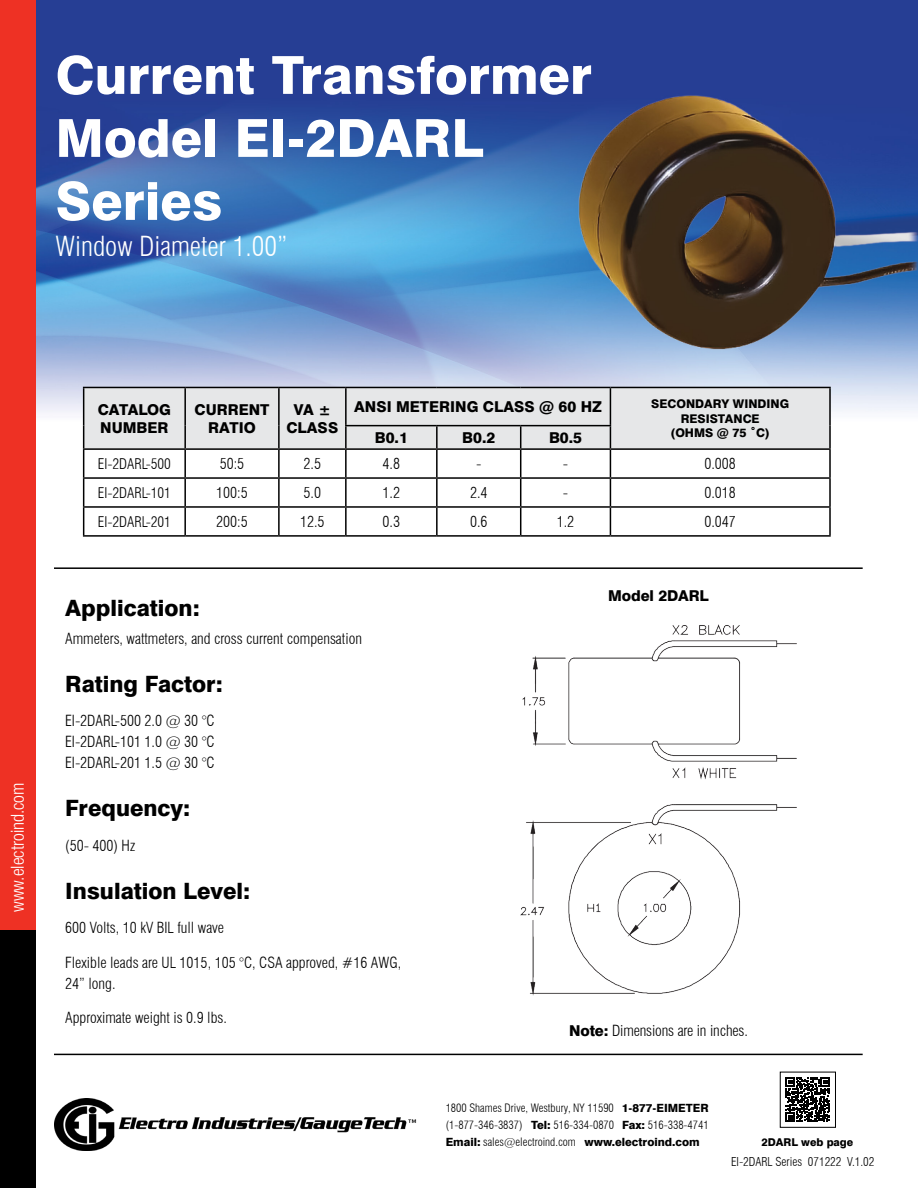
<style>
.page{position:relative;width:918px;height:1188px;background:#fff}
.page>*{position:absolute;margin:0;border:0;box-sizing:border-box;transform-origin:0 0}
.t1{font:800 52.5px/63px "Swiss 721 BT";color:#fff}
.t2{font:300 condensed 27px "Swiss 721 BT";color:#fff}
.t3{font:800 22.5px "Swiss 721 BT";color:#000}
.t4{font:300 condensed 18px "Helvetica Neue LT Std";color:#fff}
.t5{font:300 condensed 15px/21px "Swiss 721 BT";color:#000;text-align:justify}
.t6{font:800 15px/18px "Swiss 721 BT";color:#000;text-align:center}
.t7{font:300 condensed 14.4px "Swiss 721 BT";color:#000}
.t8{font:800 12px/14.4px "Swiss 721 BT";color:#000;text-align:center}
.t9{font:300 condensed 12px "Swiss 721 BT";color:#000}
.t10{font:300 condensed 11.4px/17.2px "Swiss 721 BT";color:#000;text-align:justify}
.t11{font:800 10.8px "Swiss 721 BT";color:#000}
.s1{font-weight:800;font-stretch:normal}
</style>
<div class="page">
<img style="left:36px;top:0;width:882px;height:1151px">
<div style="left:0;top:0;width:36px;height:1188px;background:#ee3124"></div>
<div style="left:0;top:931px;width:36px;height:257px;background:#000"></div>
<div style="left:84px;top:388px;width:745px;height:60px;background:#e6e7e8"></div>
<svg style="left:84px;top:450px;width:745px;height:85px"></svg>
<hr style="left:83px;top:387px;width:102px;height:1px;background:#000">
<hr style="left:83px;top:388px;width:1px;height:38px;background:#000">
<hr style="left:185px;top:387px;width:94px;height:1px;background:#000">
<hr style="left:184px;top:388px;width:2px;height:38px;background:#000">
<hr style="left:279px;top:387px;width:67px;height:1px;background:#000">
<hr style="left:278px;top:388px;width:2px;height:38px;background:#000">
<hr style="left:346px;top:387px;width:91px;height:1px;background:#000">
<hr style="left:345px;top:388px;width:2px;height:37px;background:#000">
<hr style="left:437px;top:387px;width:84px;height:1px;background:#000">
<hr style="left:521px;top:387px;width:89px;height:1px;background:#000">
<hr style="left:610px;top:387px;width:221px;height:1px;background:#000">
<hr style="left:610px;top:388px;width:1px;height:37px;background:#000">
<hr style="left:829px;top:388px;width:2px;height:38px;background:#000">
<hr style="left:184px;top:426px;width:2px;height:22px;background:#000">
<hr style="left:278px;top:426px;width:2px;height:22px;background:#000">
<hr style="left:345px;top:425px;width:92px;height:1px;background:#000">
<hr style="left:345px;top:426px;width:2px;height:22px;background:#000">
<hr style="left:437px;top:425px;width:84px;height:1px;background:#000">
<hr style="left:436px;top:426px;width:2px;height:22px;background:#000">
<hr style="left:521px;top:425px;width:90px;height:1px;background:#000">
<hr style="left:829px;top:426px;width:2px;height:22px;background:#000">
<hr style="left:83px;top:448px;width:102px;height:2px;background:#000">
<hr style="left:185px;top:448px;width:94px;height:2px;background:#000">
<hr style="left:184px;top:450px;width:2px;height:27px;background:#000">
<hr style="left:279px;top:448px;width:67px;height:2px;background:#000">
<hr style="left:278px;top:450px;width:2px;height:27px;background:#000">
<hr style="left:346px;top:448px;width:91px;height:2px;background:#000">
<hr style="left:345px;top:450px;width:2px;height:27px;background:#000">
<hr style="left:437px;top:448px;width:84px;height:2px;background:#000">
<hr style="left:436px;top:450px;width:2px;height:27px;background:#000">
<hr style="left:521px;top:448px;width:89px;height:2px;background:#000">
<hr style="left:610px;top:448px;width:221px;height:2px;background:#000">
<hr style="left:829px;top:450px;width:2px;height:27px;background:#000">
<hr style="left:83px;top:477px;width:102px;height:2px;background:#000">
<hr style="left:185px;top:477px;width:94px;height:2px;background:#000">
<hr style="left:184px;top:479px;width:2px;height:27px;background:#000">
<hr style="left:279px;top:477px;width:67px;height:2px;background:#000">
<hr style="left:278px;top:479px;width:2px;height:27px;background:#000">
<hr style="left:346px;top:477px;width:91px;height:2px;background:#000">
<hr style="left:345px;top:479px;width:2px;height:27px;background:#000">
<hr style="left:437px;top:477px;width:84px;height:2px;background:#000">
<hr style="left:436px;top:479px;width:2px;height:27px;background:#000">
<hr style="left:521px;top:477px;width:89px;height:2px;background:#000">
<hr style="left:610px;top:477px;width:221px;height:2px;background:#000">
<hr style="left:829px;top:479px;width:2px;height:27px;background:#000">
<hr style="left:83px;top:506px;width:102px;height:2px;background:#000">
<svg style="left:83px;top:426px;width:1px;height:109px"></svg>
<hr style="left:185px;top:506px;width:94px;height:2px;background:#000">
<hr style="left:184px;top:508px;width:2px;height:27px;background:#000">
<hr style="left:279px;top:506px;width:67px;height:2px;background:#000">
<hr style="left:278px;top:508px;width:2px;height:27px;background:#000">
<hr style="left:346px;top:506px;width:91px;height:2px;background:#000">
<hr style="left:345px;top:508px;width:2px;height:27px;background:#000">
<hr style="left:437px;top:506px;width:84px;height:2px;background:#000">
<hr style="left:436px;top:508px;width:2px;height:27px;background:#000">
<hr style="left:521px;top:506px;width:89px;height:2px;background:#000">
<svg style="left:520px;top:426px;width:1px;height:109px"></svg>
<hr style="left:610px;top:506px;width:221px;height:2px;background:#000">
<svg style="left:610px;top:426px;width:1px;height:109px"></svg>
<hr style="left:829px;top:508px;width:2px;height:27px;background:#000">
<hr style="left:83px;top:535px;width:102px;height:2px;background:#000">
<hr style="left:185px;top:535px;width:94px;height:2px;background:#000">
<hr style="left:279px;top:535px;width:67px;height:2px;background:#000">
<hr style="left:346px;top:535px;width:91px;height:2px;background:#000">
<hr style="left:437px;top:535px;width:84px;height:2px;background:#000">
<hr style="left:521px;top:535px;width:89px;height:2px;background:#000">
<hr style="left:610px;top:535px;width:221px;height:2px;background:#000">
<img style="left:520px;top:624px;width:277px;height:372px">
<hr style="left:54px;top:567px;width:809px;height:2px;background:#000">
<svg style="left:786px;top:1077px;width:44px;height:45px"></svg>
<div style="left:780px;top:1072px;width:56px;height:56px;border:1px solid #000"></div>
<img style="left:55px;top:1099px;width:362px;height:51px">
<hr style="left:54px;top:1054px;width:809px;height:1px;background:#000">
<h1 class="t1" style="left:56px;top:43px;width:538px">Current Transformer<br>Model EI-2DARL<br>Series</h1>
<h2 class="t2" style="left:56px;top:230px;width:234px">Window Diameter 1.00”</h2>
<p class="t4" style="left:7px;top:912px;width:131px;rotate:-90deg">www.electroind.com</p>
<p class="t6" style="left:98px;top:401px;width:75px;text-align:left">CATALOG<br>NUMBER</p>
<p class="t6" style="left:195px;top:401px;width:76px">CURRENT<br>RATIO</p>
<p class="t6" style="left:286px;top:401px;width:53px">VA ±<br>CLASS</p>
<p class="t6" style="left:354px;top:398px;width:249px">ANSI METERING CLASS @ 60 HZ</p>
<p class="t8" style="left:651px;top:397px;width:139px">SECONDARY WINDING<br>RESISTANCE<br>(OHMS @ 75 ˚C)</p>
<p class="t6" style="left:375px;top:429px;width:35px">B0.1</p>
<p class="t6" style="left:462px;top:429px;width:35px">B0.2</p>
<p class="t6" style="left:549px;top:429px;width:35px">B0.5</p>
<p class="t7" style="left:98px;top:455px;width:74px">EI-2DARL-500</p>
<p class="t5" style="left:220px;top:453px;width:26px">50:5</p>
<p class="t5" style="left:304px;top:453px;width:19px">2.5</p>
<p class="t5" style="left:383px;top:453px;width:19px">4.8</p>
<p class="t5" style="left:476px;top:453px;width:7px">-</p>
<p class="t5" style="left:563px;top:453px;width:7px">-</p>
<p class="t5" style="left:704px;top:453px;width:33px">0.008</p>
<p class="t7" style="left:98px;top:484px;width:74px">EI-2DARL-101</p>
<p class="t5" style="left:216px;top:482px;width:33px">100:5</p>
<p class="t5" style="left:304px;top:482px;width:19px">5.0</p>
<p class="t5" style="left:383px;top:482px;width:19px">1.2</p>
<p class="t5" style="left:470px;top:482px;width:19px">2.4</p>
<p class="t5" style="left:563px;top:482px;width:7px">-</p>
<p class="t5" style="left:704px;top:482px;width:33px">0.018</p>
<p class="t7" style="left:98px;top:513px;width:74px">EI-2DARL-201</p>
<p class="t5" style="left:216px;top:511px;width:33px">200:5</p>
<p class="t5" style="left:300px;top:511px;width:26px">12.5</p>
<p class="t5" style="left:383px;top:511px;width:19px">0.3</p>
<p class="t5" style="left:470px;top:511px;width:19px">0.6</p>
<p class="t5" style="left:557px;top:511px;width:19px">1.2</p>
<p class="t5" style="left:704px;top:511px;width:33px">0.047</p>
<h3 class="t3" style="left:65px;top:594px;width:136px">Application:</h3>
<p class="t5" style="left:65px;top:628px;width:298px">Ammeters, wattmeters, and cross current compensation</p>
<h3 class="t3" style="left:65px;top:670px;width:159px">Rating Factor:</h3>
<p class="t5" style="left:65px;top:710px;width:151px">EI-2DARL-500 2.0 @ 30 °C EI-2DARL-101 1.0 @ 30 °C EI-2DARL-201 1.5 @ 30 °C</p>
<h3 class="t3" style="left:65px;top:795px;width:127px">Frequency:</h3>
<p class="t5" style="left:65px;top:835px;width:71px">(50- 400) Hz</p>
<h3 class="t3" style="left:65px;top:877px;width:187px">Insulation Level:</h3>
<p class="t5" style="left:65px;top:917px;width:161px">600 Volts, 10 kV BIL full wave</p>
<p class="t5" style="left:65px;top:952px;width:338px">Flexible leads are UL 1015, 105 °C, CSA approved, #16 AWG,<br>24” long.</p>
<p class="t5" style="left:65px;top:1007px;width:163px">Approximate weight is 0.9 lbs.</p>
<p class="t6" style="left:608px;top:587px;width:102px">Model 2DARL</p>
<p class="t5" style="left:569px;top:1020px;width:180px"><span class="s1">Note:</span> Dimensions are in inches.</p>
<p class="t10" style="left:446px;top:1099px;width:265px">1800 Shames Drive, Westbury, NY 11590 <span class="s1">1-877-EIMETER </span>(1-877-346-3837) <span class="s1">Tel:</span> 516-334-0870 <span class="s1">Fax:</span> 516-338-4741<br><span class="s1">Email:</span> sales@electroind.com <span class="s1">www.electroind.com</span></p>
<p class="t11" style="left:761px;top:1136px;width:93px">2DARL web page</p>
<p class="t9" style="left:731px;top:1154px;width:145px">EI-2DARL Series 071222 V.1.02</p>
</div>
